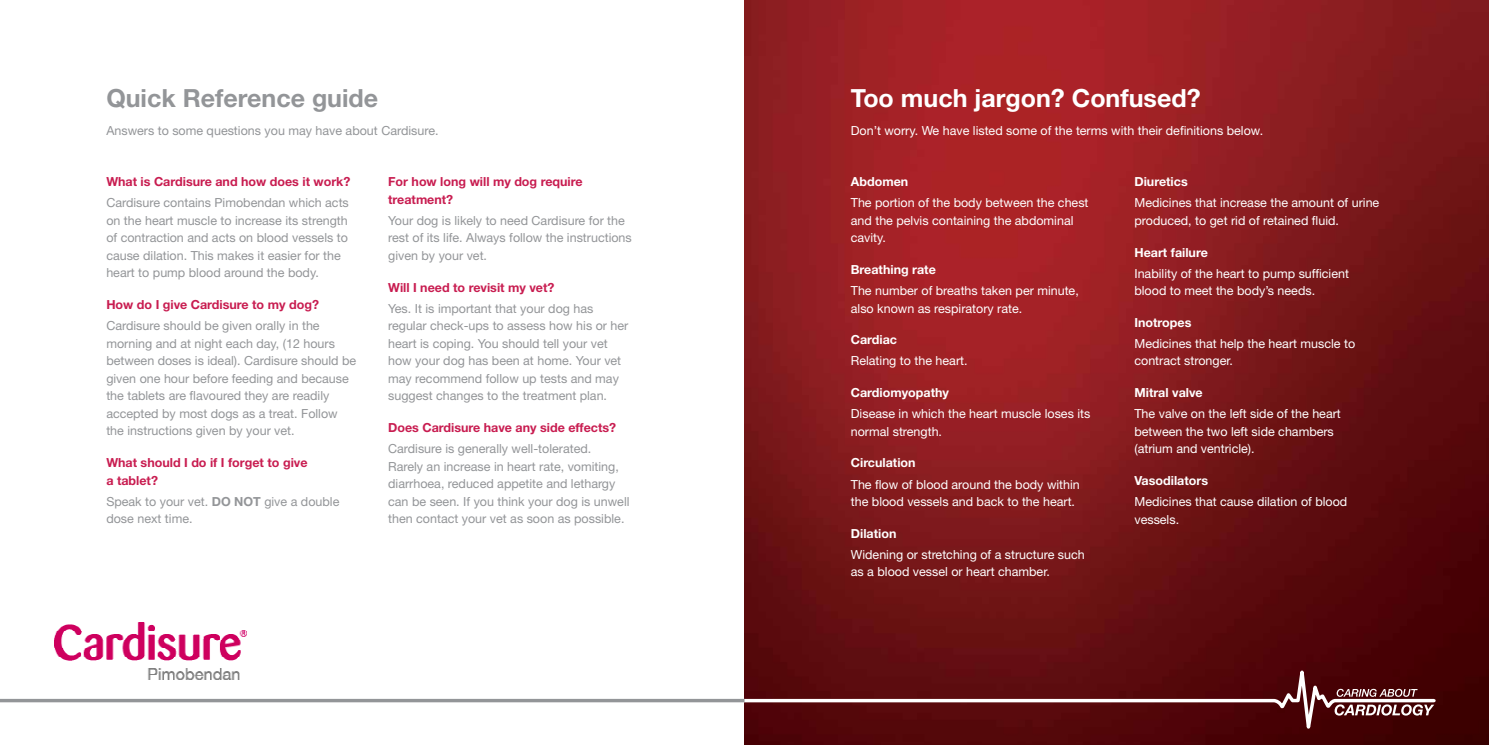
<style>
.page{position:relative;width:1489px;height:745px;background:#fff}
.page>*{position:absolute;margin:0;border:0;box-sizing:border-box;transform-origin:0 0}
.t1{font:700 25px "Helvetica Neue LT Std";color:#fff}
.t2{font:700 25px "Helvetica Neue LT Std";color:#939598}
.t3{font:12.5px/17.5px "Helvetica Neue LT Std";color:#939598}
.t4{font:12.5px/17.5px "Helvetica Neue LT Std";color:#fff}
.t5{font:700 12.5px/17.5px "Helvetica Neue LT Std";color:#c81c50}
.t6{font:700 12.5px "Helvetica Neue LT Std";color:#fff}
.s1{font-weight:700}
</style>
<div class="page">
<img style="left:744px;top:0;width:744px;height:744px">
<svg style="left:735px;top:645px;width:702px;height:99px"></svg>
<svg style="left:1336px;top:688px;width:81px;height:8px"></svg>
<svg style="left:1334px;top:704px;width:99px;height:11px"></svg>
<img style="left:55px;top:622px;width:192px;height:57px">
<hr style="left:0;top:698px;width:744px;height:3px;background:#939598">
<h1 class="t2" style="left:106px;top:82px;width:273px">Quick Reference guide</h1>
<p class="t3" style="left:106px;top:121px;width:334px">Answers to some questions you may have about Cardisure.</p>
<p class="t5" style="left:106px;top:173px;width:245px">What is Cardisure and how does it work?</p>
<p class="t3" style="left:106px;top:194px;width:244px">Cardisure contains Pimobendan which acts on the heart muscle to increase its strength of contraction and acts on blood vessels to cause dilation. This makes it easier for the heart to pump blood around the body.</p>
<p class="t5" style="left:106px;top:295px;width:214px">How do I give Cardisure to my dog?</p>
<p class="t3" style="left:106px;top:316px;width:251px">Cardisure should be given orally in the morning and at night each day, (12 hours between doses is ideal). Cardisure should be given one hour before feeding and because the tablets are flavoured they are readily accepted by most dogs as a treat. Follow the instructions given by your vet.</p>
<p class="t5" style="left:106px;top:453px;width:203px">What should I do if I forget to give a tablet?</p>
<p class="t3" style="left:106px;top:492px;width:234px">Speak to your vet. <span class="s1">DO NOT</span> give a double dose next time.</p>
<p class="t5" style="left:388px;top:173px;width:196px">For how long will my dog require treatment?</p>
<p class="t3" style="left:388px;top:211px;width:245px">Your dog is likely to need Cardisure for the rest of its life. Always follow the instructions given by your vet.</p>
<p class="t5" style="left:388px;top:278px;width:168px">Will I need to revisit my vet?</p>
<p class="t3" style="left:388px;top:299px;width:242px">Yes. It is important that your dog has regular check-ups to assess how his or her heart is coping. You should tell your vet how your dog has been at home. Your vet may recommend follow up tests and may suggest changes to the treatment plan.</p>
<p class="t5" style="left:388px;top:418px;width:229px">Does Cardisure have any side effects?</p>
<p class="t3" style="left:388px;top:439px;width:243px">Cardisure is generally well-tolerated.<br>Rarely an increase in heart rate, vomiting, diarrhoea, reduced appetite and lethargy can be seen. If you think your dog is unwell then contact your vet as soon as possible.</p>
<h1 class="t1" style="left:850px;top:82px;width:351px">Too much jargon? Confused?</h1>
<p class="t4" style="left:850px;top:121px;width:414px">Don’t worry. We have listed some of the terms with their definitions below.</p>
<p class="t6" style="left:850px;top:174px;width:59px">Abdomen</p>
<p class="t4" style="left:850px;top:194px;width:239px">The portion of the body between the chest and the pelvis containing the abdominal cavity.</p>
<p class="t6" style="left:850px;top:262px;width:86px">Breathing rate</p>
<p class="t4" style="left:850px;top:281px;width:229px">The number of breaths taken per minute, also known as respiratory rate.</p>
<p class="t6" style="left:850px;top:332px;width:48px">Cardiac</p>
<p class="t4" style="left:850px;top:352px;width:118px">Relating to the heart.</p>
<p class="t6" style="left:850px;top:385px;width:100px">Cardiomyopathy</p>
<p class="t4" style="left:850px;top:404px;width:241px">Disease in which the heart muscle loses its normal strength.</p>
<p class="t6" style="left:850px;top:455px;width:66px">Circulation</p>
<p class="t4" style="left:850px;top:475px;width:230px">The flow of blood around the body within the blood vessels and back to the heart.</p>
<p class="t6" style="left:850px;top:525px;width:47px">Dilation</p>
<p class="t4" style="left:850px;top:545px;width:235px">Widening or stretching of a structure such as a blood vessel or heart chamber.</p>
<p class="t6" style="left:1134px;top:174px;width:55px">Diuretics</p>
<p class="t4" style="left:1134px;top:194px;width:246px">Medicines that increase the amount of urine produced, to get rid of retained fluid.</p>
<p class="t6" style="left:1134px;top:244px;width:75px">Heart failure</p>
<p class="t4" style="left:1134px;top:264px;width:216px">Inability of the heart to pump sufficient blood to meet the body’s needs.</p>
<p class="t6" style="left:1134px;top:314px;width:58px">Inotropes</p>
<p class="t4" style="left:1134px;top:334px;width:222px">Medicines that help the heart muscle to contract stronger.</p>
<p class="t6" style="left:1134px;top:384px;width:70px">Mitral valve</p>
<p class="t4" style="left:1134px;top:404px;width:208px">The valve on the left side of the heart between the two left side chambers (atrium and ventricle).</p>
<p class="t6" style="left:1134px;top:472px;width:75px">Vasodilators</p>
<p class="t4" style="left:1134px;top:492px;width:214px">Medicines that cause dilation of blood vessels.</p>
</div>
